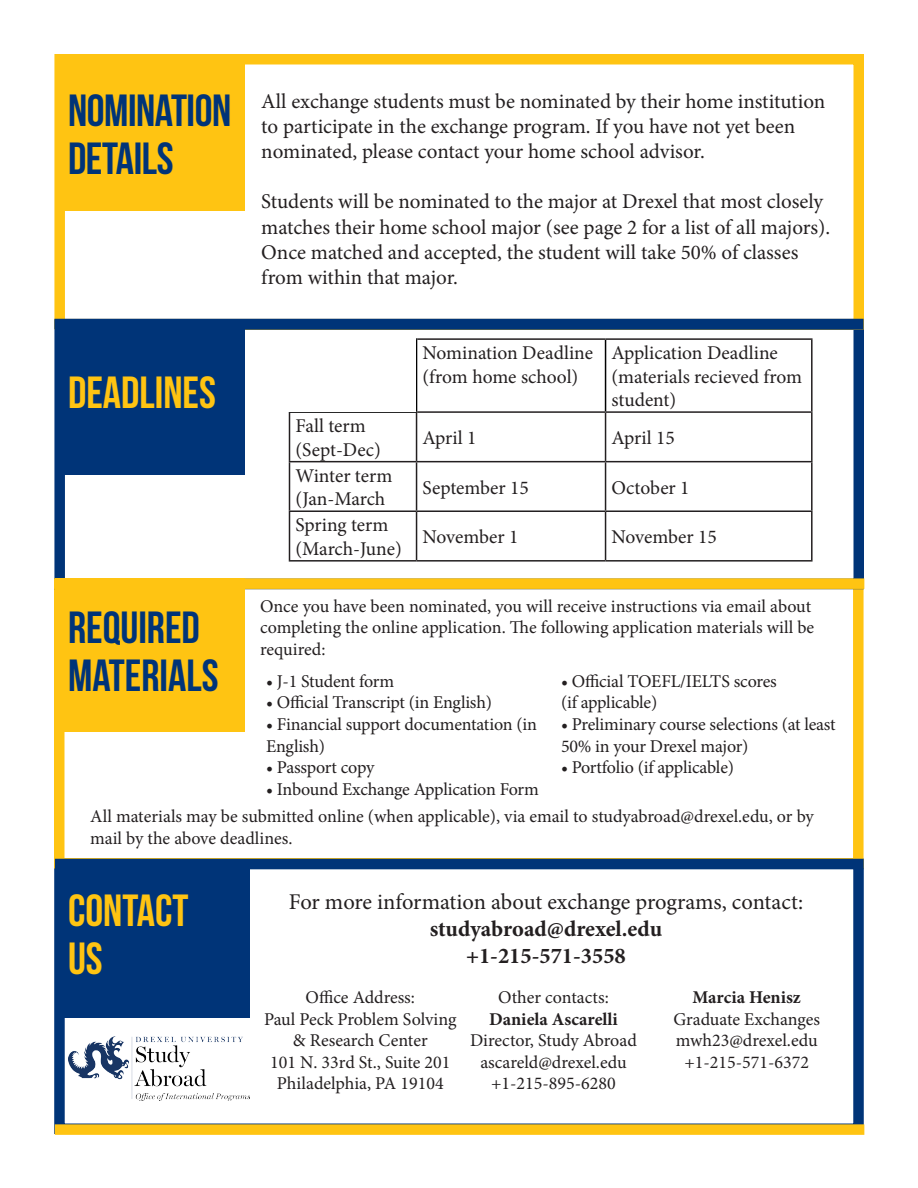
<style>
.page{position:relative;width:918px;height:1188px;background:#fff}
.page>*{position:absolute;margin:0;border:0;box-sizing:border-box;transform-origin:0 0}
.t1{font:45px/48px "Bebas Neue";letter-spacing:-.01em;color:#003478}
.t2{font:45px "Bebas Neue";color:#ffc412}
.t3{font:22.5px "Minion Pro";letter-spacing:-.01em;color:#231f20}
.t4{font:700 22.5px "Minion Pro";color:#231f20}
.t5{font:21px/25.2px "Minion Pro";letter-spacing:-.005em;color:#231f20}
.t6{font:19.5px/23.4px "Minion Pro";color:#231f20}
.t7{font:18px/21.6px "Minion Pro";letter-spacing:-.005em;color:#231f20}
.t8{font:700 18px "Minion Pro";color:#231f20}
</style>
<div class="page">
<div style="left:60px;top:864px;width:189px;height:154px;background:#003478"></div>
<div style="left:55px;top:57px;width:189px;height:154px;background:#ffc412"></div>
<div style="left:54px;top:859px;width:810px;height:275px;border:10px solid #003478"></div>
<div style="left:54px;top:579px;width:810px;height:289px;border:10px solid #ffc412"></div>
<div style="left:54px;top:320px;width:810px;height:269px;border:10px solid #003478"></div>
<div style="left:54px;top:54px;width:810px;height:275px;border:10px solid #ffc412"></div>
<div style="left:55px;top:1124px;width:809px;height:11px;background:#ffc412"></div>
<div style="left:54px;top:319px;width:810px;height:10px;background:#003478"></div>
<div style="left:54px;top:578px;width:810px;height:11px;background:#ffc412"></div>
<div style="left:55px;top:859px;width:809px;height:10px;background:#003478"></div>
<hr style="left:417px;top:338px;width:189px;height:2px;background:#231f20">
<hr style="left:606px;top:338px;width:207px;height:2px;background:#231f20">
<hr style="left:811px;top:340px;width:2px;height:71px;background:#231f20">
<hr style="left:289px;top:413px;width:1px;height:48px;background:#231f20">
<hr style="left:417px;top:411px;width:189px;height:2px;background:#231f20">
<hr style="left:416px;top:413px;width:1px;height:48px;background:#231f20">
<hr style="left:606px;top:411px;width:207px;height:2px;background:#231f20">
<hr style="left:605px;top:413px;width:1px;height:48px;background:#231f20">
<hr style="left:811px;top:413px;width:2px;height:48px;background:#231f20">
<hr style="left:289px;top:461px;width:128px;height:1px;background:#231f20">
<hr style="left:289px;top:462px;width:1px;height:48px;background:#231f20">
<hr style="left:417px;top:461px;width:189px;height:1px;background:#231f20">
<hr style="left:416px;top:462px;width:1px;height:48px;background:#231f20">
<hr style="left:606px;top:461px;width:207px;height:1px;background:#231f20">
<hr style="left:605px;top:462px;width:1px;height:48px;background:#231f20">
<hr style="left:811px;top:462px;width:2px;height:48px;background:#231f20">
<hr style="left:289px;top:510px;width:128px;height:2px;background:#231f20">
<hr style="left:289px;top:512px;width:1px;height:48px;background:#231f20">
<hr style="left:417px;top:510px;width:189px;height:2px;background:#231f20">
<hr style="left:416px;top:512px;width:1px;height:48px;background:#231f20">
<hr style="left:606px;top:510px;width:207px;height:2px;background:#231f20">
<hr style="left:605px;top:512px;width:1px;height:48px;background:#231f20">
<hr style="left:811px;top:512px;width:2px;height:48px;background:#231f20">
<hr style="left:289px;top:560px;width:128px;height:2px;background:#231f20">
<hr style="left:417px;top:560px;width:189px;height:2px;background:#231f20">
<hr style="left:606px;top:560px;width:207px;height:2px;background:#231f20">
<hr style="left:289px;top:338px;width:128px;height:2px;background:#000">
<hr style="left:416px;top:340px;width:1px;height:71px;background:#000">
<hr style="left:605px;top:340px;width:1px;height:71px;background:#000">
<hr style="left:289px;top:411px;width:128px;height:2px;background:#000">
<div style="left:55px;top:578px;width:189px;height:154px;background:#ffc412"></div>
<div style="left:55px;top:322px;width:189px;height:153px;background:#003478"></div>
<img style="left:68px;top:1036px;width:181px;height:65px">
<div style="left:284px;top:337px;width:131px;height:74px;background:#fff"></div>
<p class="t1" style="left:68px;top:86px;width:165px">NOMINATION<br>DETAILS</p>
<p class="t2" style="left:68px;top:367px;width:150px">DEADLINES</p>
<p class="t5" style="left:261px;top:88px;width:566px">All exchange students must be nominated by their home institution to participate in the exchange program. If you have not yet been nominated, please contact your home school advisor.</p>
<p class="t5" style="left:261px;top:189px;width:570px">Students will be nominated to the major at Drexel that most closely matches their home school major (see page 2 for a list of all majors).<br>Once matched and accepted, the student will take 50% of classes from within that major.</p>
<p class="t6" style="left:296px;top:414px;width:72px">Fall term</p>
<p class="t6" style="left:296px;top:438px;width:87px">(Sept-Dec)</p>
<p class="t6" style="left:296px;top:464px;width:98px">Winter term</p>
<p class="t6" style="left:296px;top:487px;width:91px">(Jan-March</p>
<p class="t6" style="left:423px;top:341px;width:172px">Nomination Deadline</p>
<p class="t6" style="left:423px;top:365px;width:157px">(from home school)</p>
<p class="t6" style="left:612px;top:341px;width:168px">Application Deadline</p>
<p class="t6" style="left:612px;top:365px;width:192px">(materials recieved from student)</p>
<p class="t6" style="left:423px;top:426px;width:56px">April 1</p>
<p class="t6" style="left:612px;top:426px;width:65px">April 15</p>
<p class="t6" style="left:423px;top:476px;width:108px">September 15</p>
<p class="t6" style="left:612px;top:476px;width:80px">October 1</p>
<p class="t6" style="left:296px;top:514px;width:108px">Spring term (March-June)</p>
<p class="t6" style="left:423px;top:525px;width:97px">November 1</p>
<p class="t6" style="left:612px;top:525px;width:107px">November 15</p>
<p class="t7" style="left:260px;top:595px;width:556px">Once you have been nominated, you will receive instructions via email about completing the online application. The following application materials will be required:</p>
<p class="t7" style="left:266px;top:670px;width:130px">• J-1 Student form</p>
<p class="t7" style="left:266px;top:692px;width:227px">• Official Transcript (in English)</p>
<p class="t7" style="left:266px;top:714px;width:272px">• Financial support documentation (in<br>English)</p>
<p class="t7" style="left:266px;top:757px;width:110px">• Passport copy</p>
<p class="t7" style="left:266px;top:778px;width:274px">• Inbound Exchange Application Form</p>
<p class="t1" style="left:68px;top:603px;width:133px">REQUIRED</p>
<p class="t1" style="left:68px;top:651px;width:152px">MATERIALS</p>
<p class="t7" style="left:561px;top:670px;width:217px">• Official TOEFL/IELTS scores (if applicable)</p>
<p class="t7" style="left:561px;top:714px;width:276px">• Preliminary course selections (at least<br>50% in your Drexel major)</p>
<p class="t7" style="left:561px;top:757px;width:175px">• Portfolio (if applicable)</p>
<p class="t7" style="left:90px;top:806px;width:725px">All materials may be submitted online (when applicable), via email to studyabroad@drexel.edu, or by mail by the above deadlines.</p>
<p class="t2" style="left:68px;top:885px;width:122px">CONTACT</p>
<p class="t2" style="left:68px;top:933px;width:36px">US</p>
<p class="t3" style="left:289px;top:887px;width:516px">For more information about exchange programs, contact:</p>
<p class="t4" style="left:430px;top:913px;width:234px">studyabroad@drexel.edu</p>
<p class="t4" style="left:466px;top:940px;width:161px">+1-215-571-3558</p>
<p class="t7" style="left:306px;top:986px;width:111px">Office Address:</p>
<p class="t7" style="left:264px;top:1008px;width:194px;text-align:center">Paul Peck Problem Solving &amp; Research Center</p>
<p class="t7" style="left:270px;top:1051px;width:182px">101 N. 33rd St., Suite 201</p>
<p class="t7" style="left:277px;top:1073px;width:168px">Philadelphia, PA 19104</p>
<p class="t7" style="left:498px;top:986px;width:112px">Other contacts:</p>
<p class="t8" style="left:489px;top:1006px;width:130px">Daniela Ascarelli</p>
<p class="t7" style="left:470px;top:1030px;width:168px">Director, Study Abroad</p>
<p class="t7" style="left:480px;top:1051px;width:148px">ascareld@drexel.edu</p>
<p class="t7" style="left:491px;top:1073px;width:126px">+1-215-895-6280</p>
<p class="t8" style="left:692px;top:985px;width:110px">Marcia Henisz</p>
<p class="t7" style="left:673px;top:1008px;width:148px">Graduate Exchanges</p>
<p class="t7" style="left:676px;top:1030px;width:143px">mwh23@drexel.edu</p>
<p class="t7" style="left:684px;top:1051px;width:126px">+1-215-571-6372</p>
</div>
